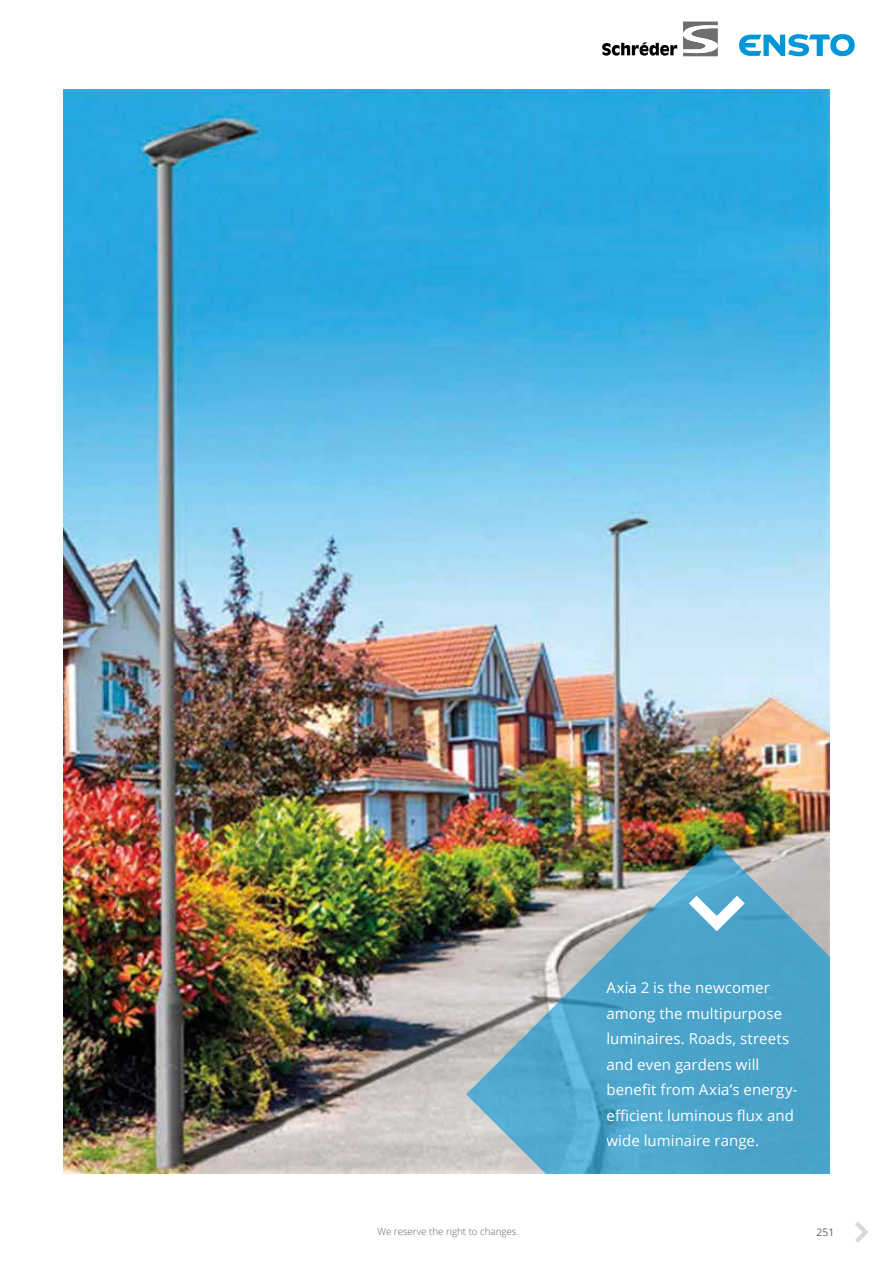
<style>
.page{position:relative;width:893px;height:1263px;background:#fff}
.page>*{position:absolute;margin:0;border:0;box-sizing:border-box;transform-origin:0 0}
.t1{font:15px/25.5px "Open Sans";letter-spacing:.005em;color:#fff}
.t2{font:10.5px "Open Sans";color:#646363}
.t3{font:300 9.75px "Open Sans";color:#646363}
</style>
<div class="page">
<svg style="left:739px;top:34px;width:116px;height:22px"></svg>
<svg style="left:683px;top:22px;width:35px;height:34px"></svg>
<svg style="left:602px;top:42px;width:75px;height:14px"></svg>
<svg style="left:855px;top:1222px;width:13px;height:21px"></svg>
<img style="left:64px;top:89px;width:765px;height:1085px">
<img style="left:466px;top:844px;width:363px;height:330px">
<svg style="left:689px;top:896px;width:56px;height:35px"></svg>
<p class="t1" style="left:606px;top:974px;width:193px">Axia 2 is the newcomer among the multipurpose luminaires. Roads, streets and even gardens will benefit from Axia’s energy&shy;efficient luminous flux and wide luminaire range.</p>
<p class="t3" style="left:377px;top:1225px;width:143px">We reserve the right to changes.</p>
<p class="t2" style="left:816px;top:1225px;width:20px">251</p>
</div>
